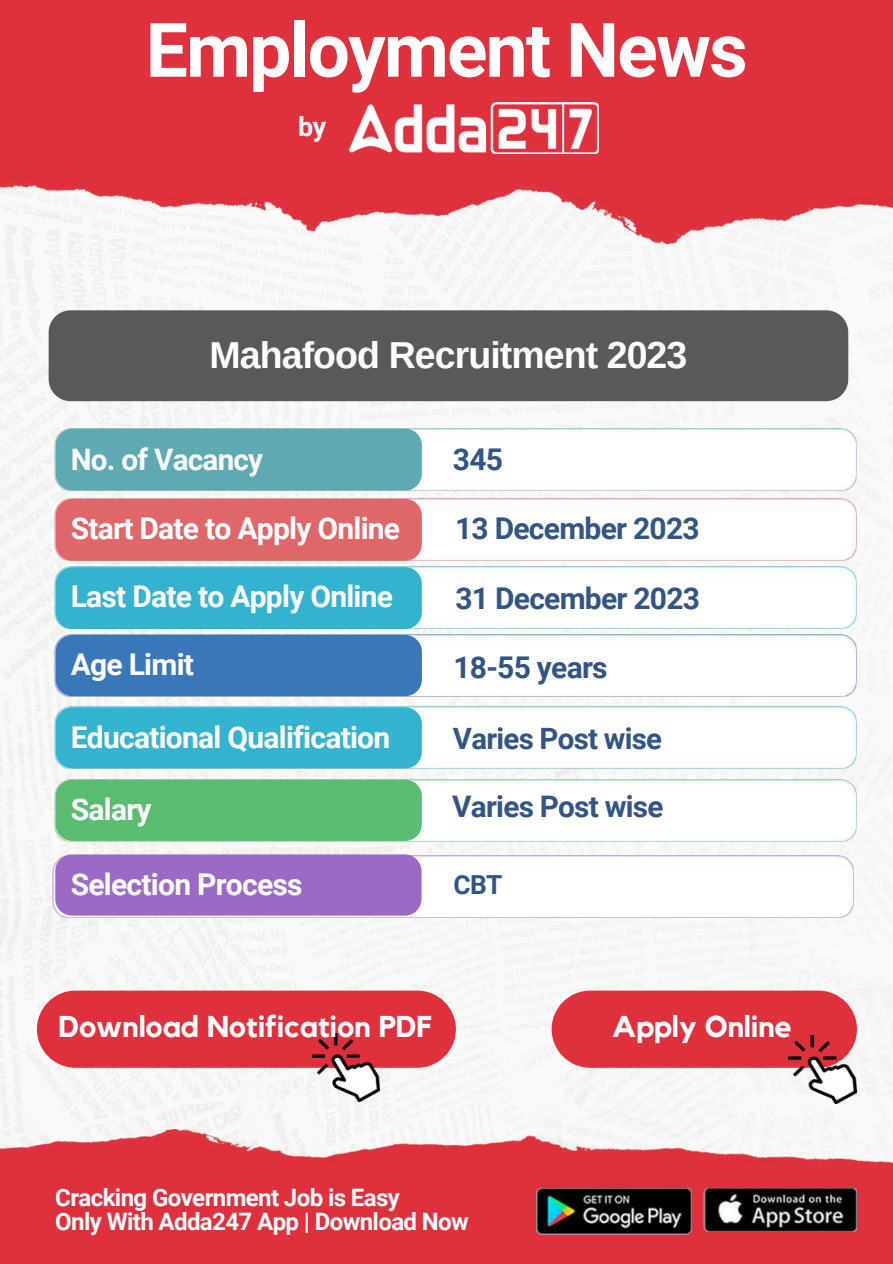
<style>
.page{position:relative;width:893px;height:1264px;background:#fff}
.page>*{position:absolute;margin:0;border:0;box-sizing:border-box;transform-origin:0 0}
.t1{font:700 75px "Roboto";letter-spacing:-.025em;color:#fffeff}
.t2{font:700 37.5px "Arimo";letter-spacing:-.025em;color:#fffeff}
.t3{font:700 30px "Roboto";letter-spacing:-.025em;color:#fffeff}
.t4{font:700 30px "Roboto";letter-spacing:-.025em;color:#335584}
.t5{font:700 30px "Kollektif";color:#fffeff}
.t6{font:700 29.7px "Roboto";letter-spacing:-.025em;color:#335584}
.t7{font:700 29.7px "Roboto";letter-spacing:-.025em;color:#fffeff}
.t8{font:700 29.4px "Roboto";letter-spacing:-.025em;color:#335584}
.t9{font:700 26.7px "Roboto";color:#fffeff}
.t10{font:700 26.25px "Roboto";color:#335584}
.t11{font:700 24px/23.7px "Roboto";letter-spacing:-.025em;color:#fffeff}
</style>
<div class="page">
<img style="left:0;top:244px;width:892px;height:885px">
<img style="left:0;top:0;width:892px;height:244px">
<img style="left:0;top:1129px;width:892px;height:134px">
<img style="left:350px;top:102px;width:248px;height:52px">
<img style="left:55px;top:428px;width:801px;height:62px">
<div style="left:56px;top:428px;width:366px;height:62px;background:#5daab3;border-radius:17px"></div>
<div style="left:49px;top:310px;width:799px;height:91px;background:#585959;border-radius:22px"></div>
<img style="left:55px;top:498px;width:801px;height:62px">
<div style="left:56px;top:499px;width:366px;height:62px;background:#df6769;border-radius:17px"></div>
<img style="left:55px;top:567px;width:801px;height:61px">
<div style="left:56px;top:567px;width:366px;height:62px;background:#33b3ce;border-radius:17px"></div>
<img style="left:55px;top:634px;width:801px;height:62px">
<div style="left:56px;top:635px;width:366px;height:61px;background:#3977b8;border-radius:17px"></div>
<img style="left:55px;top:707px;width:801px;height:61px">
<div style="left:56px;top:707px;width:366px;height:61px;background:#33b3ce;border-radius:17px"></div>
<img style="left:55px;top:779px;width:801px;height:62px">
<div style="left:56px;top:779px;width:366px;height:62px;background:#5abc71;border-radius:17px"></div>
<img style="left:52px;top:855px;width:801px;height:62px">
<div style="left:55px;top:854px;width:366px;height:61px;background:#9b6ac5;border-radius:17px"></div>
<img style="left:703px;top:1187px;width:153px;height:44px">
<img style="left:536px;top:1187px;width:155px;height:47px">
<div style="left:37px;top:990px;width:419px;height:77px;background:#df313d;border-radius:39px"></div>
<div style="left:551px;top:990px;width:305px;height:77px;background:#df313d;border-radius:39px"></div>
<img style="left:312px;top:1033px;width:68px;height:68px">
<img style="left:788px;top:1035px;width:68px;height:68px">
<h1 class="t1" style="left:146px;top:7px;width:603px">Employment News</h1>
<p class="t9" style="left:298px;top:112px;width:29px">by</p>
<p class="t2" style="left:209px;top:334px;width:479px">Mahafood Recruitment 2023</p>
<p class="t7" style="left:71px;top:443px;width:194px">No. of Vacancy</p>
<p class="t3" style="left:71px;top:511px;width:331px">Start Date to Apply Online</p>
<p class="t4" style="left:455px;top:511px;width:246px">13 December 2023</p>
<p class="t3" style="left:71px;top:579px;width:324px">Last Date to Apply Online</p>
<p class="t4" style="left:455px;top:580px;width:246px">31 December 2023</p>
<p class="t3" style="left:71px;top:647px;width:125px">Age Limit</p>
<p class="t4" style="left:453px;top:650px;width:156px">18-55 years</p>
<p class="t4" style="left:453px;top:442px;width:52px">345</p>
<p class="t3" style="left:71px;top:719px;width:321px">Educational Qualification</p>
<p class="t8" style="left:453px;top:722px;width:210px">Varies Post wise</p>
<p class="t3" style="left:71px;top:792px;width:82px">Salary</p>
<p class="t6" style="left:452px;top:789px;width:213px">Varies Post wise</p>
<p class="t3" style="left:71px;top:867px;width:233px">Selection Process</p>
<p class="t10" style="left:453px;top:869px;width:50px">CBT</p>
<p class="t5" style="left:58px;top:1012px;width:374px">Download Notification PDF</p>
<p class="t5" style="left:612px;top:1012px;width:182px">Apply Online</p>
<p class="t11" style="left:55px;top:1186px;width:415px">Cracking Government Job is Easy<br>Only With Adda247 App | Download Now</p>
</div>
